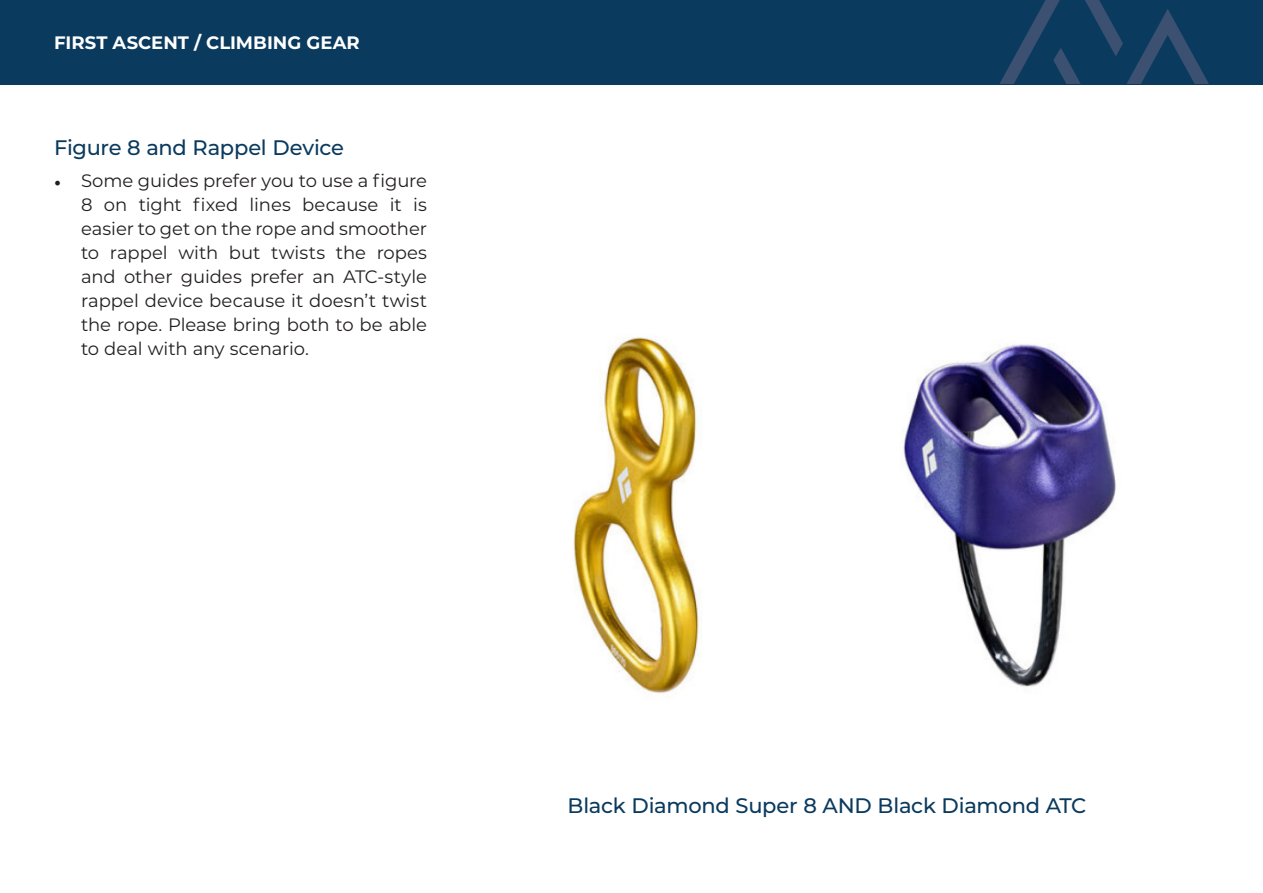
<style>
.page{position:relative;width:1263px;height:893px;background:#fff}
.page>*{position:absolute;margin:0;border:0;box-sizing:border-box;transform-origin:0 0}
.t1{font:500 21px "Montserrat";letter-spacing:-.01em;color:#0a3a5e}
.t2{font:18px/24px "Montserrat";letter-spacing:-.005em;color:#231f20;text-align:justify}
.t3{font:700 18px "Montserrat";color:#fff}
.s1{font-family:"Minion Pro"}
</style>
<div class="page">
<div style="left:0;top:0;width:1263px;height:84px;background:#0a3a5e"></div>
<svg style="left:999px;top:0;width:210px;height:84px"></svg>
<img style="left:573px;top:336px;width:126px;height:358px">
<img style="left:902px;top:344px;width:214px;height:343px">
<p class="t3" style="left:54px;top:30px;width:307px">FIRST ASCENT / CLIMBING GEAR</p>
<p class="t1" style="left:54px;top:133px;width:292px">Figure 8 and Rappel Device</p>
<p class="t2" style="left:81px;top:168px;width:347px;text-indent:-27px"><span class="s1">•</span> Some guides prefer you to use a figure 8 on tight fixed lines because it is easier to get on the rope and smoother to rappel with but twists the ropes and other guides prefer an ATC-style rappel device because it doesn’t twist the rope. Please bring both to be able to deal with any scenario.</p>
<p class="t1" style="left:567px;top:791px;width:520px">Black Diamond Super 8 AND Black Diamond ATC</p>
</div>
